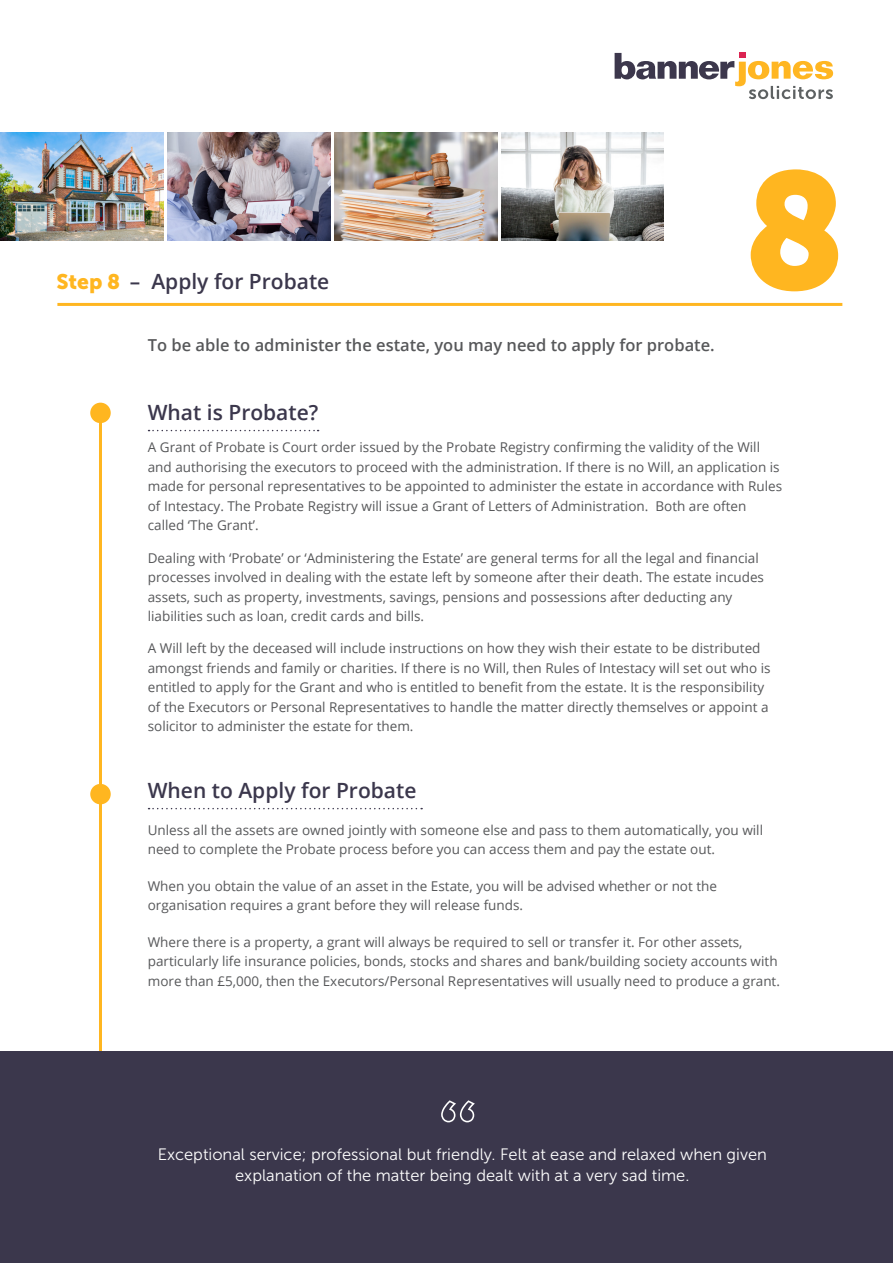
<style>
.page{position:relative;width:893px;height:1263px;background:#fff}
.page>*{position:absolute;margin:0;border:0;box-sizing:border-box;transform-origin:0 0}
.t1{font:165px "Museo Sans 900";color:#ffb620}
.Body_Copy{font:600 21px "Open Sans";color:#3b374c}
.Title_1{font:600 21px "Open Sans";color:#3b374c}
.quote{font:16.5px/21px "Museo Sans 300";color:#fff;text-align:center}
.Title_3{font:600 16.5px "Open Sans";color:#57585a}
.Title_1-2{font:13.5px/19.5px "Open Sans";color:#57585a}
.Body_Copy-2{font:13.5px/19.5px "Open Sans";color:#57585a}
.s1{font-family:"Museo Sans 900";font-weight:400;color:#ffb620}
</style>
<div class="page">
<svg style="left:615px;top:53px;width:218px;height:46px"></svg>
<hr style="left:57px;top:303px;width:785px;height:3px;background:#ffb620">
<hr style="left:99px;top:407px;width:3px;height:856px;background:#ffb620">
<div style="left:90px;top:403px;width:21px;height:20px;background:#ffb620;border-radius:50%"></div>
<svg style="left:149px;top:430px;width:170px;height:1px"></svg>
<svg style="left:149px;top:808px;width:273px;height:1px"></svg>
<div style="left:90px;top:784px;width:21px;height:20px;background:#ffb620;border-radius:50%"></div>
<img style="left:0;top:132px;width:163px;height:108px">
<img style="left:168px;top:132px;width:162px;height:108px">
<img style="left:335px;top:132px;width:162px;height:108px">
<img style="left:502px;top:132px;width:162px;height:108px">
<div style="left:0;top:1051px;width:893px;height:212px;background:#3b374c"></div>
<svg style="left:441px;top:1100px;width:34px;height:22px"></svg>
<p class="Body_Copy" style="left:56px;top:267px;width:275px"><span class="s1">Step 8</span> – Apply for Probate</p>
<p class="Title_3" style="left:148px;top:333px;width:568px">To be able to administer the estate, you may need to apply for probate.</p>
<p class="t1" style="left:743px;top:138px;width:104px">8</p>
<p class="Title_1" style="left:148px;top:398px;width:172px">What is Probate?</p>
<p class="Title_1-2" style="left:148px;top:437px;width:636px">A Grant of Probate is Court order issued by the Probate Registry confirming the validity of the Will and authorising the executors to proceed with the administration. If there is no Will, an application is made for personal representatives to be appointed to administer the estate in accordance with Rules of Intestacy. The Probate Registry will issue a Grant of Letters of Administration. Both are often called ‘The Grant’.</p>
<p class="Title_1-2" style="left:148px;top:548px;width:618px">Dealing with ‘Probate’ or ‘Administering the Estate’ are general terms for all the legal and financial processes involved in dealing with the estate left by someone after their death. The estate incudes assets, such as property, investments, savings, pensions and possessions after deducting any liabilities such as loan, credit cards and bills.</p>
<p class="Title_1-2" style="left:148px;top:638px;width:624px">A Will left by the deceased will include instructions on how they wish their estate to be distributed amongst friends and family or charities. If there is no Will, then Rules of Intestacy will set out who is entitled to apply for the Grant and who is entitled to benefit from the estate. It is the responsibility of the Executors or Personal Representatives to handle the matter directly themselves or appoint a solicitor to administer the estate for them.</p>
<p class="Body_Copy" style="left:148px;top:776px;width:270px">When to Apply for Probate</p>
<p class="Body_Copy-2" style="left:148px;top:820px;width:617px">Unless all the assets are owned jointly with someone else and pass to them automatically, you will need to complete the Probate process before you can access them and pay the estate out.</p>
<p class="Body_Copy-2" style="left:148px;top:876px;width:571px">When you obtain the value of an asset in the Estate, you will be advised whether or not the organisation requires a grant before they will release funds.</p>
<p class="Body_Copy-2" style="left:148px;top:932px;width:634px">Where there is a property, a grant will always be required to sell or transfer it. For other assets, particularly life insurance policies, bonds, stocks and shares and bank/building society accounts with more than £5,000, then the Executors/Personal Representatives will usually need to produce a grant.</p>
<p class="quote" style="left:158px;top:1144px;width:611px">Exceptional service; professional but friendly. Felt at ease and relaxed when given explanation of the matter being dealt with at a very sad time.</p>
</div>
